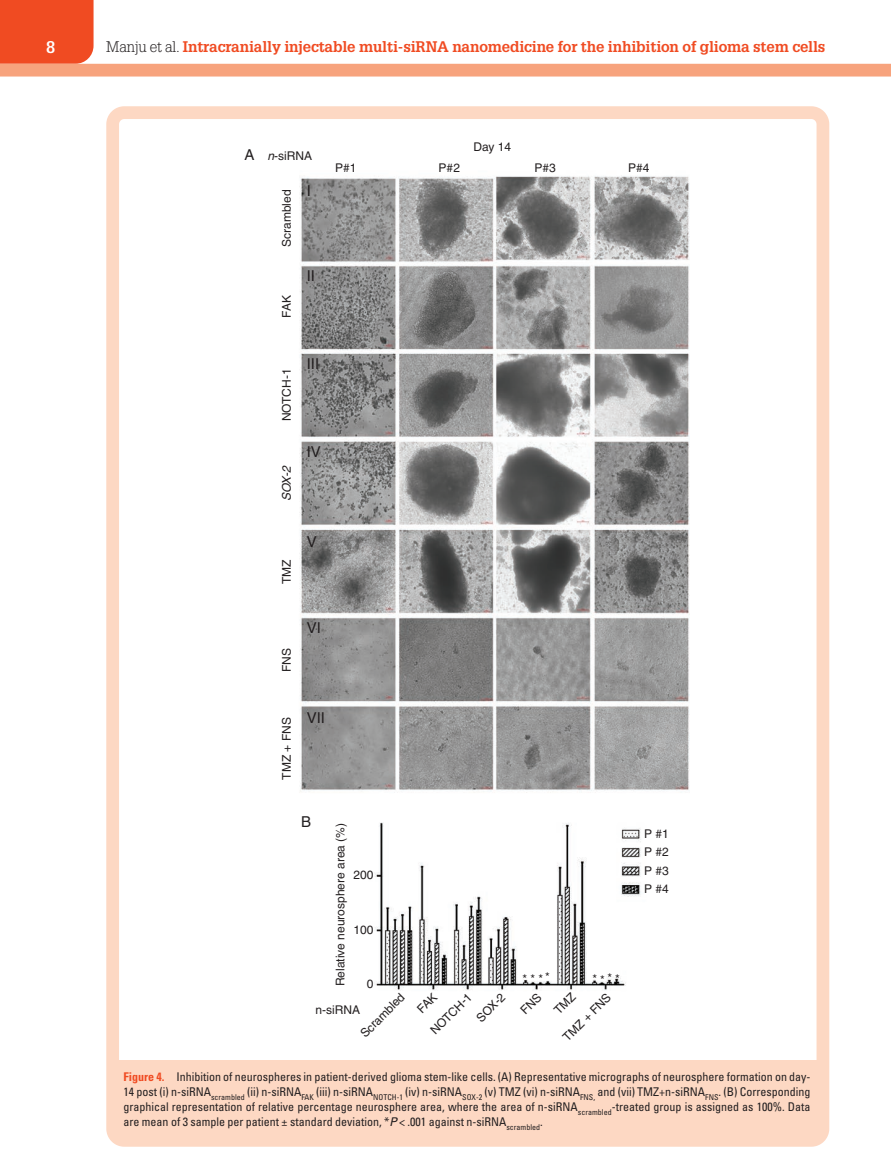
<style>
.page{position:relative;width:891px;height:1175px;background:#fff}
.page>*{position:absolute;margin:0;border:0;box-sizing:border-box;transform-origin:0 0}
.t1{font:700 16.5px "Glypha LT Std";color:#fff}
.t2{font:700 15px "Glypha LT Std";letter-spacing:-.01em;color:#f04b22}
.t3{font:15px "Helvetica";color:#231f20}
.t4{font:condensed 12px/15px "Univers LT Std";color:#231f20;text-align:justify}
.t5{font:12px/18.5px "Helvetica";color:#231f20;text-align:justify}
.t6{font:italic 12px "Helvetica";color:#231f20}
.s1{font-weight:300;color:#231f20}
.s2{font-style:italic}
.s3{font-weight:700;color:#f04b22}
.s4{font-style:italic;font-stretch:normal}
</style>
<div class="page">
<div style="left:0;top:0;width:94px;height:64px;background:#f04b22"></div>
<div style="left:0;top:64px;width:891px;height:12px;background:#f7a37d"></div>
<div style="left:115px;top:1060px;width:706px;height:73px;background:#fdd8c3"></div>
<img style="left:299px;top:175px;width:390px;height:815px">
<div style="left:106px;top:106px;width:723px;height:1040px;border:13px solid #fdd8c3;border-radius:12px"></div>
<h1 class="t1" style="left:46px;top:37px;width:11px">8</h1>
<p class="t2" style="left:106px;top:37px;width:721px"><span class="s1">Manju et al.</span> Intracranially injectable multi-siRNA nanomedicine for the inhibition of glioma stem cells</p>
<p class="t3" style="left:245px;top:146px;width:12px">A</p>
<p class="t5" style="left:268px;top:146px;width:46px"><span class="s2">n</span>-siRNA</p>
<p class="t5" style="left:277px;top:247px;width:58px;rotate:-90deg">Scrambled</p>
<p class="t5" style="left:277px;top:318px;width:24px;rotate:-90deg">FAK</p>
<p class="t3" style="left:307px;top:181px;width:6px">I</p>
<p class="t3" style="left:307px;top:267px;width:10px">II</p>
<p class="t5" style="left:335px;top:158px;width:23px">P#1</p>
<p class="t5" style="left:277px;top:421px;width:54px;rotate:-90deg">NOTCH-1</p>
<p class="t6" style="left:280px;top:501px;width:38px;rotate:-90deg">SOX-2</p>
<p class="t5" style="left:277px;top:584px;width:26px;rotate:-90deg">TMZ</p>
<p class="t5" style="left:277px;top:672px;width:25px;rotate:-90deg">FNS</p>
<p class="t3" style="left:307px;top:354px;width:14px">III</p>
<p class="t3" style="left:307px;top:443px;width:16px">IV</p>
<p class="t3" style="left:307px;top:532px;width:12px">V</p>
<p class="t3" style="left:307px;top:619px;width:16px">VI</p>
<p class="t5" style="left:473px;top:137px;width:39px">Day 14</p>
<p class="t5" style="left:439px;top:158px;width:23px">P#2</p>
<p class="t5" style="left:535px;top:158px;width:23px">P#3</p>
<p class="t5" style="left:628px;top:158px;width:23px">P#4</p>
<p class="t5" style="left:277px;top:779px;width:64px;rotate:-90deg">TMZ + FNS</p>
<p class="t3" style="left:307px;top:709px;width:20px">VII</p>
<p class="t3" style="left:301px;top:813px;width:12px">B</p>
<p class="t5" style="left:331px;top:986px;width:165px;rotate:-90deg">Relative neurosphere area (%)</p>
<p class="t5" style="left:353px;top:865px;width:22px">200</p>
<p class="t5" style="left:353px;top:920px;width:22px">100</p>
<p class="t5" style="left:367px;top:974px;width:8px">0</p>
<p class="t5" style="left:522px;top:969px;width:29px">****</p>
<p class="t5" style="left:592px;top:969px;width:29px">****</p>
<p class="t5" style="left:356px;top:1028px;width:58px;rotate:-45deg">Scrambled</p>
<p class="t5" style="left:472px;top:1013px;width:37px;rotate:-45deg">SOX-2</p>
<p class="t5" style="left:558px;top:1032px;width:64px;rotate:-45deg">TMZ + FNS</p>
<p class="t5" style="left:426px;top:1025px;width:54px;rotate:-45deg">NOTCH-1</p>
<p class="t5" style="left:315px;top:1000px;width:46px">n-siRNA</p>
<p class="t5" style="left:644px;top:824px;width:26px">P #1<br>P #2<br>P #3<br>P #4</p>
<p class="t4" style="left:124px;top:1069px;width:689px"><span class="s3">Figure 4.</span> Inhibition of neurospheres in patient-derived glioma stem-like cells. (A) Representative micrographs of neurosphere formation on day-14 post (i) n-siRNA<sub>scrambled</sub> (ii) n-siRNA<sub>FAK</sub> (iii) n-siRNA<sub>NOTCH-1</sub> (iv) n-siRNA<sub>SOX-2</sub> (v) TMZ (vi) n-siRNA<sub>FNS,</sub> and (vii) TMZ+n-siRNA<sub>FNS</sub>. (B) Corresponding graphical representation of relative percentage neurosphere area, where the area of n-siRNA<sub>scrambled</sub>-treated group is assigned as 100%. Data are mean of 3 sample per patient ± standard deviation, *<span class="s4">P</span> &lt; .001 against n-siRNA<sub>scrambled</sub>.</p>
</div>
